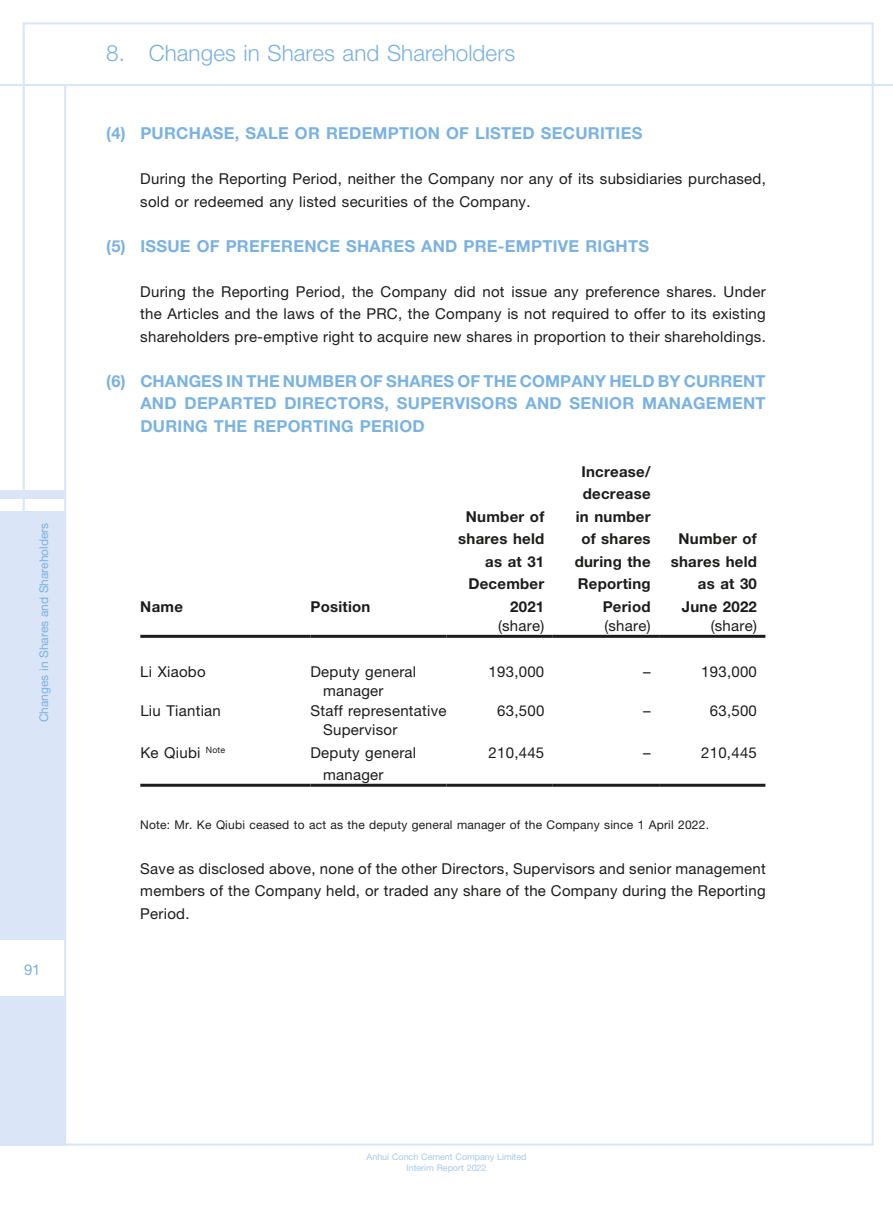
<style>
.page{position:relative;width:893px;height:1212px;background:#fff}
.page>*{position:absolute;margin:0;border:0;box-sizing:border-box;transform-origin:0 0}
.t1{font:300 22.5px "Helvetica Neue LT Std";letter-spacing:.005em;color:#7ab2e1}
.t2{font:700 16.5px/22.5px "Helvetica Neue LT Std";letter-spacing:.015em;color:#7ab2e1}
.t3{font:15px/22.5px "Helvetica Neue LT Std";letter-spacing:.015em;color:#1c1c1b}
.t4{font:700 15px/22.5px "Helvetica Neue LT Std";letter-spacing:.015em;color:#1c1c1b;text-align:right}
.t5{font:15px "Helvetica Neue LT Std";color:#7ab2e1}
.t6{font:12px "Helvetica Neue LT Std";letter-spacing:.015em;color:#1c1c1b}
.t7{font:12px "Helvetica Neue LT Std";letter-spacing:-.005em;color:#7ab2e1}
.t8{font:9px/10.8px "Helvetica Neue LT Std";letter-spacing:-.005em;color:#a7c8eb;text-align:center}
.t9{font:8.7px "Helvetica Neue LT Std";color:#1c1c1b}
</style>
<div class="page">
<div style="left:0;top:511px;width:65px;height:634px;background:#dae6f7"></div>
<div style="left:0;top:490px;width:65px;height:9px;background:#dae6f7"></div>
<hr style="left:0;top:84px;width:893px;height:2px;background:#dae6f7">
<div style="left:0;top:941px;width:65px;height:55px;background:#fff"></div>
<hr style="left:64px;top:86px;width:2px;height:1059px;background:#dae6f7">
<hr style="left:140px;top:635px;width:170px;height:3px;background:#1c1c1b">
<hr style="left:310px;top:635px;width:136px;height:3px;background:#1c1c1b">
<hr style="left:446px;top:635px;width:107px;height:3px;background:#1c1c1b">
<hr style="left:553px;top:635px;width:106px;height:3px;background:#1c1c1b">
<hr style="left:659px;top:635px;width:106px;height:3px;background:#1c1c1b">
<hr style="left:140px;top:784px;width:170px;height:3px;background:#1c1c1b">
<hr style="left:310px;top:784px;width:136px;height:3px;background:#1c1c1b">
<hr style="left:446px;top:784px;width:107px;height:3px;background:#1c1c1b">
<hr style="left:553px;top:784px;width:106px;height:3px;background:#1c1c1b">
<hr style="left:659px;top:784px;width:106px;height:3px;background:#1c1c1b">
<p class="t7" style="left:37px;top:722px;width:201px;rotate:-90deg">Changes in Shares and Shareholders</p>
<p class="t5" style="left:24px;top:960px;width:18px">91</p>
<h1 class="t1" style="left:106px;top:39px;width:20px">8.</h1>
<h1 class="t1" style="left:149px;top:39px;width:368px">Changes in Shares and Shareholders</h1>
<p class="t2" style="left:106px;top:122px;width:21px">)4(</p>
<p class="t2" style="left:106px;top:234px;width:21px">)5(</p>
<p class="t2" style="left:106px;top:369px;width:21px">)6(</p>
<p class="t2" style="left:140px;top:122px;width:504px">PURCHASE, SALE OR REDEMPTION OF LISTED SECURITIES</p>
<p class="t3" style="left:140px;top:168px;width:627px">During the Reporting Period, neither the Company nor any of its subsidiaries purchased, sold or redeemed any listed securities of the Company.</p>
<p class="t2" style="left:140px;top:234px;width:510px">ISSUE OF PREFERENCE SHARES AND PRE-EMPTIVE RIGHTS</p>
<p class="t3" style="left:381px;top:280px;width:68px">Company</p>
<p class="t3" style="left:585px;top:280px;width:76px">preference</p>
<p class="t3" style="left:140px;top:280px;width:627px">During<br>the Articles and the laws of the PRC, the Company is not required to offer to its existing shareholders pre-emptive right to acquire new shares in proportion to their shareholdings.</p>
<p class="t2" style="left:140px;top:369px;width:627px">CHANGES IN THE NUMBER OF SHARES OF THE COMPANY HELD BY CURRENT</p>
<p class="t3" style="left:193px;top:280px;width:23px">the</p>
<p class="t3" style="left:221px;top:280px;width:69px">Reporting</p>
<p class="t3" style="left:296px;top:280px;width:51px">Period,</p>
<p class="t3" style="left:352px;top:280px;width:23px">the</p>
<p class="t3" style="left:454px;top:280px;width:23px">did</p>
<p class="t3" style="left:512px;top:280px;width:37px">issue</p>
<p class="t3" style="left:667px;top:280px;width:52px">shares.</p>
<p class="t3" style="left:724px;top:280px;width:44px">Under</p>
<p class="t3" style="left:482px;top:280px;width:24px">not</p>
<p class="t3" style="left:554px;top:280px;width:26px">any</p>
<p class="t2" style="left:284px;top:392px;width:106px">DIRECTORS,</p>
<p class="t2" style="left:397px;top:392px;width:122px">SUPERVISORS</p>
<p class="t2" style="left:140px;top:392px;width:286px">AND<br>DURING THE REPORTING PERIOD</p>
<p class="t2" style="left:184px;top:392px;width:94px">DEPARTED</p>
<p class="t2" style="left:525px;top:392px;width:38px">AND</p>
<p class="t2" style="left:570px;top:392px;width:66px">SENIOR</p>
<p class="t2" style="left:642px;top:392px;width:125px">MANAGEMENT</p>
<p class="t4" style="left:140px;top:595px;width:44px">Name</p>
<p class="t4" style="left:310px;top:595px;width:62px">Position</p>
<p class="t4" style="left:458px;top:505px;width:88px">Number of shares held as at 31<br>December<br>2021</p>
<p class="t3" style="left:498px;top:615px;width:48px">(share)</p>
<p class="t4" style="left:575px;top:460px;width:77px">Increase/ decrease in number of shares during the<br>Reporting<br>Period</p>
<p class="t3" style="left:604px;top:615px;width:48px">(share)</p>
<p class="t4" style="left:671px;top:527px;width:88px">Number of shares held as at 30<br>June 2022</p>
<p class="t3" style="left:711px;top:615px;width:48px">(share(</p>
<p class="t3" style="left:140px;top:660px;width:67px">Li Xiaobo</p>
<p class="t3" style="left:310px;top:660px;width:107px">Deputy general</p>
<p class="t3" style="left:489px;top:660px;width:57px">193,000</p>
<p class="t3" style="left:643px;top:660px;width:9px">–</p>
<p class="t3" style="left:701px;top:660px;width:57px">193,000</p>
<p class="t3" style="left:323px;top:679px;width:62px">manager</p>
<p class="t3" style="left:140px;top:699px;width:82px">Liu Tiantian</p>
<p class="t3" style="left:310px;top:699px;width:138px">Staff representative</p>
<p class="t3" style="left:497px;top:699px;width:49px">63,500</p>
<p class="t3" style="left:643px;top:699px;width:9px">–</p>
<p class="t3" style="left:710px;top:699px;width:49px">63,500</p>
<p class="t3" style="left:323px;top:718px;width:76px">Supervisor</p>
<p class="t9" style="left:206px;top:744px;width:21px">Note</p>
<p class="t3" style="left:140px;top:741px;width:62px">Ke Qiubi</p>
<p class="t3" style="left:310px;top:741px;width:107px">Deputy general</p>
<p class="t3" style="left:489px;top:741px;width:57px">210,445</p>
<p class="t3" style="left:643px;top:741px;width:9px">–</p>
<p class="t3" style="left:701px;top:741px;width:57px">210,445</p>
<p class="t3" style="left:323px;top:763px;width:62px">manager</p>
<p class="t6" style="left:140px;top:817px;width:570px">Note: Mr. Ke Qiubi ceased to act as the deputy general manager of the Company since 1 April 2022.</p>
<p class="t3" style="left:140px;top:857px;width:627px;text-align:justify">Save as disclosed above, none of the other Directors, Supervisors and senior management members of the Company held, or traded any share of the Company during the Reporting Period.</p>
<p class="t8" style="left:367px;top:1151px;width:161px">Anhui Conch Cement Company Limited<br>Interim Report 2022</p>
</div>
